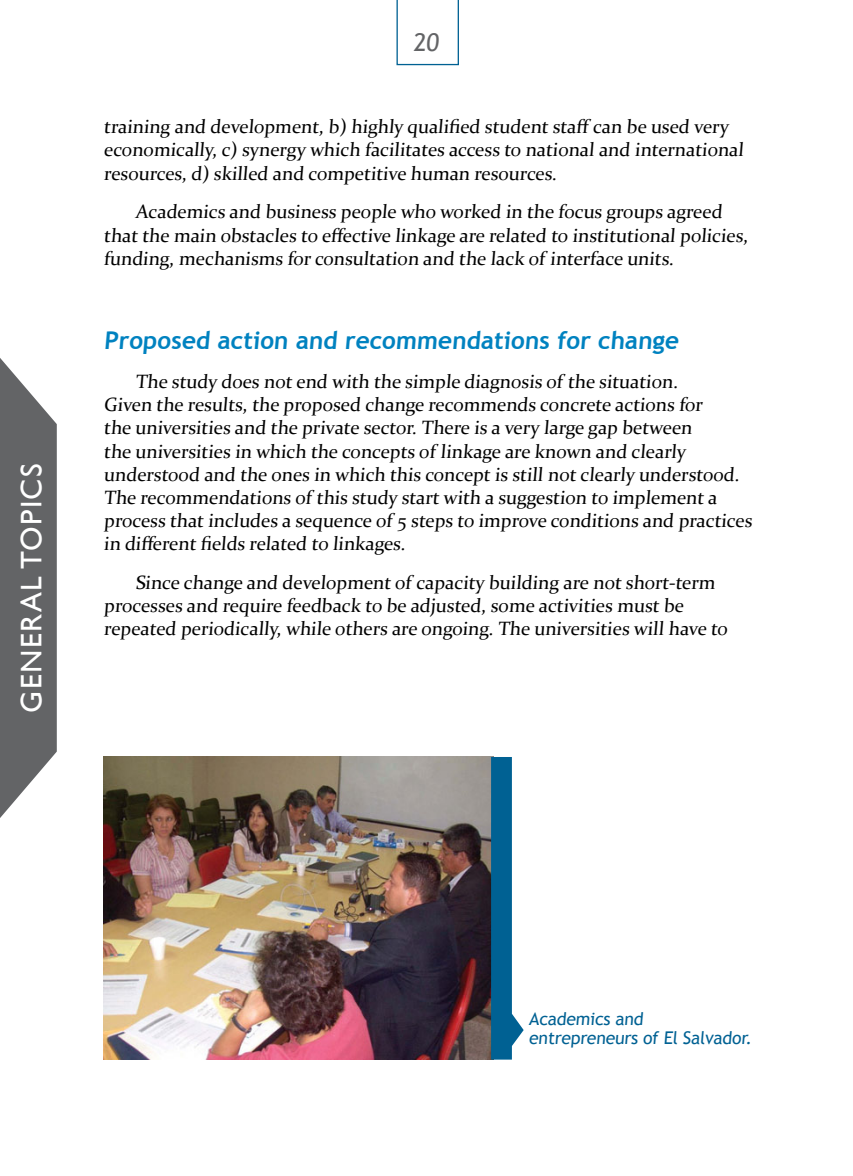
<style>
.page{position:relative;width:853px;height:1176px;background:#fff}
.page>*{position:absolute;margin:0;border:0;box-sizing:border-box;transform-origin:0 0}
.t1{font:29.75px "Gill Sans";letter-spacing:.05em;color:#fff}
.Subtitulo_prefacios{font:700 24.5px "Trebuchet MS";color:#0082c0}
.t2{font:24.5px "Trebuchet MS";color:#636466}
.t3{font:19.25px/23.1px "Constantia";letter-spacing:-.015em;color:#000}
.Leyenda_de_foto{font:17.5px/19.2px "Trebuchet MS";color:#006193}
</style>
<div class="page">
<svg style="left:396px;top:0;width:63px;height:65px"></svg>
<img style="left:104px;top:756px;width:387px;height:303px">
<svg style="left:491px;top:756px;width:32px;height:303px"></svg>
<svg style="left:0;top:358px;width:57px;height:460px;background:#78797b"></svg>
<p class="t1" style="left:14px;top:712px;width:251px;rotate:-90deg">GENERAL TOPICS</p>
<p class="t2" style="left:413px;top:28px;width:30px">20</p>
<p class="t3" style="left:104px;top:114px;width:643px">training and development, b) highly qualified student staff can be used very economically, c) synergy which facilitates access to national and international resources, d) skilled and competitive human resources.</p>
<p class="t3" style="left:104px;top:199px;width:647px;text-indent:31px">Academics and business people who worked in the focus groups agreed that the main obstacles to effective linkage are related to institutional policies, funding, mechanisms for consultation and the lack of interface units.</p>
<p class="Subtitulo_prefacios" style="left:104px;top:325px;width:579px">Proposed action and recommendations for change</p>
<p class="t3" style="left:104px;top:369px;width:652px;text-indent:31px">The study does not end with the simple diagnosis of the situation.<br>Given the results, the proposed change recommends concrete actions for<br>the universities and the private sector. There is a very large gap between<br>the universities in which the concepts of linkage are known and clearly understood and the ones in which this concept is still not clearly understood.<br>The recommendations of this study start with a suggestion to implement a process that includes a sequence of 5 steps to improve conditions and practices in different fields related to linkages.</p>
<p class="t3" style="left:104px;top:569px;width:627px;text-indent:31px">Since change and development of capacity building are not short-term processes and require feedback to be adjusted, some activities must be repeated periodically, while others are ongoing. The universities will have to</p>
<p class="Leyenda_de_foto" style="left:529px;top:1009px;width:226px">Academics and entrepreneurs of El Salvador.</p>
</div>
